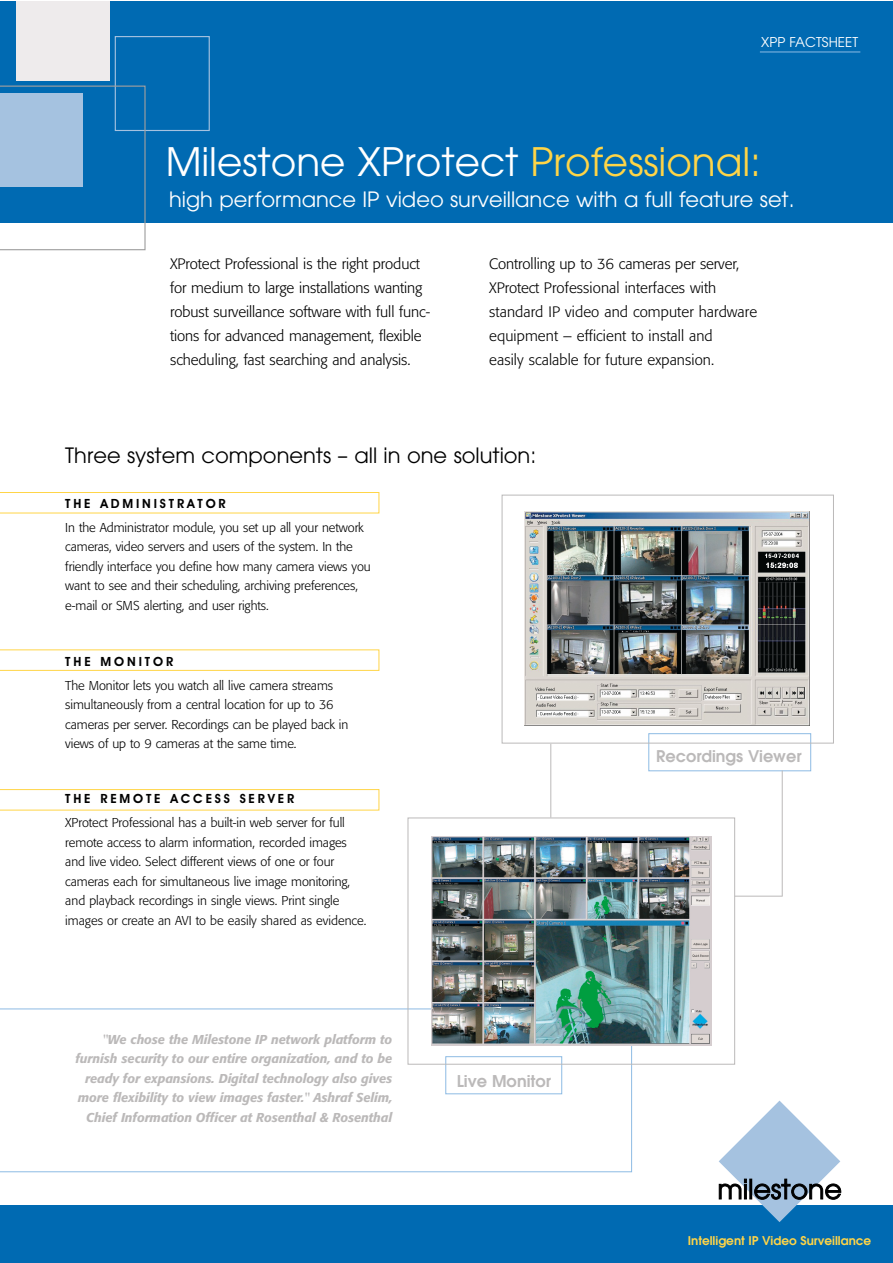
<style>
.page{position:relative;width:893px;height:1263px;background:#fff}
.page>*{position:absolute;margin:0;border:0;box-sizing:border-box;transform-origin:0 0}
.t1{font:39px "Avant Garde";color:#fff}
.t2{font:21px "Avant Garde";color:#fff}
.t3{font:21px "Avant Garde";color:#000}
.t4{font:600 16.2px "Avant Garde";color:#bbb9b9}
.t5{font:600 16.05px "Avant Garde";color:#bbb9b9}
.t6{font:300 15px/24px "Formata";letter-spacing:-.005em;color:#000}
.t7{font:13.5px "Avant Garde";color:#fff}
.t8{font:300 12.75px/19.5px "Formata";letter-spacing:-.005em;color:#000}
.t9{font:italic 500 12.75px/19.5px "Formata";letter-spacing:-.005em;color:#bbb9b9;text-align:right}
.t10{font:600 12.75px "Avant Garde IT Cby BT";letter-spacing:.22em;color:#000}
.t11{font:600 12px "Avant Garde";color:#ffd547}
.s1{color:#ffd547}
</style>
<div class="page">
<svg style="left:0;top:1009px;width:632px;height:163px"></svg>
<div style="left:0;top:1205px;width:892px;height:58px;background:#006ab2"></div>
<div style="left:0;top:2px;width:892px;height:221px;background:#006ab2"></div>
<div style="left:16px;top:2px;width:94px;height:79px;background:#eeebec"></div>
<div style="left:115px;top:36px;width:95px;height:95px;border:1px solid #a5c2e0"></div>
<svg style="left:0;top:86px;width:145px;height:164px"></svg>
<svg style="left:445px;top:733px;width:366px;height:362px"></svg>
<img style="left:524px;top:512px;width:285px;height:214px">
<div style="left:501px;top:495px;width:332px;height:248px;border:1px solid #bbb9b9"></div>
<svg style="left:0;top:492px;width:379px;height:21px"></svg>
<svg style="left:0;top:650px;width:379px;height:21px"></svg>
<svg style="left:0;top:789px;width:379px;height:21px"></svg>
<hr style="left:759px;top:52px;width:101px;height:1px;background:#8dbbe4">
<svg style="left:718px;top:1101px;width:123px;height:121px"></svg>
<hr style="left:781px;top:771px;width:1px;height:125px;background:#bbb9b9">
<hr style="left:734px;top:896px;width:48px;height:1px;background:#bbb9b9">
<hr style="left:550px;top:744px;width:1px;height:74px;background:#bbb9b9">
<img style="left:431px;top:836px;width:280px;height:210px">
<div style="left:407px;top:818px;width:328px;height:247px;border:1px solid #bbb9b9"></div>
<p class="t7" style="left:761px;top:37px;width:98px">XPP FACTSHEET</p>
<h1 class="t1" style="left:166px;top:148px;width:596px">Milestone XProtect <span class="s1">Professional:</span></h1>
<h2 class="t2" style="left:169px;top:192px;width:627px">high performance IP video surveillance with a full feature set.</h2>
<p class="t6" style="left:170px;top:252px;width:261px">XProtect Professional is the right product for medium to large installations wanting robust surveillance software with full func&shy;tions for advanced management, flexible scheduling, fast searching and analysis.</p>
<p class="t6" style="left:489px;top:252px;width:269px">Controlling up to 36 cameras per server, XProtect Professional interfaces with standard IP video and computer hardware equipment – efficient to install and<br>easily scalable for future expansion.</p>
<h2 class="t3" style="left:65px;top:448px;width:472px">Three system components – all in one solution:</h2>
<p class="t10" style="left:65px;top:499px;width:162px">THE ADMINISTRATOR</p>
<p class="t8" style="left:65px;top:519px;width:307px">In the Administrator module, you set up all your network cameras, video servers and users of the system. In the friendly interface you define how many camera views you want to see and their scheduling, archiving preferences, e-mail or SMS alerting, and user rights.</p>
<p class="t10" style="left:65px;top:657px;width:109px">THE MONITOR</p>
<p class="t8" style="left:65px;top:677px;width:284px">The Monitor lets you watch all live camera streams simultaneously from a central location for up to 36 cameras per server. Recordings can be played back in views of up to 9 cameras at the same time.</p>
<p class="t10" style="left:65px;top:794px;width:230px">THE REMOTE ACCESS SERVER</p>
<p class="t8" style="left:65px;top:814px;width:303px">XProtect Professional has a built-in web server for full remote access to alarm information, recorded images and live video. Select different views of one or four cameras each for simultaneous live image monitoring, and playback recordings in single views. Print single images or create an AVI to be easily shared as evidence.</p>
<p class="t9" style="left:75px;top:1030px;width:318px">"We chose the Milestone IP network platform to furnish security to our entire organization, and to be ready for expansions. Digital technology also gives more flexibility to view images faster." Ashraf Selim, Chief Information Officer at Rosenthal &amp; Rosenthal</p>
<p class="t4" style="left:457px;top:1075px;width:96px">Live Monitor</p>
<p class="t5" style="left:656px;top:750px;width:147px">Recordings Viewer</p>
<p class="t11" style="left:688px;top:1236px;width:185px">Intelligent IP Video Surveillance</p>
</div>
